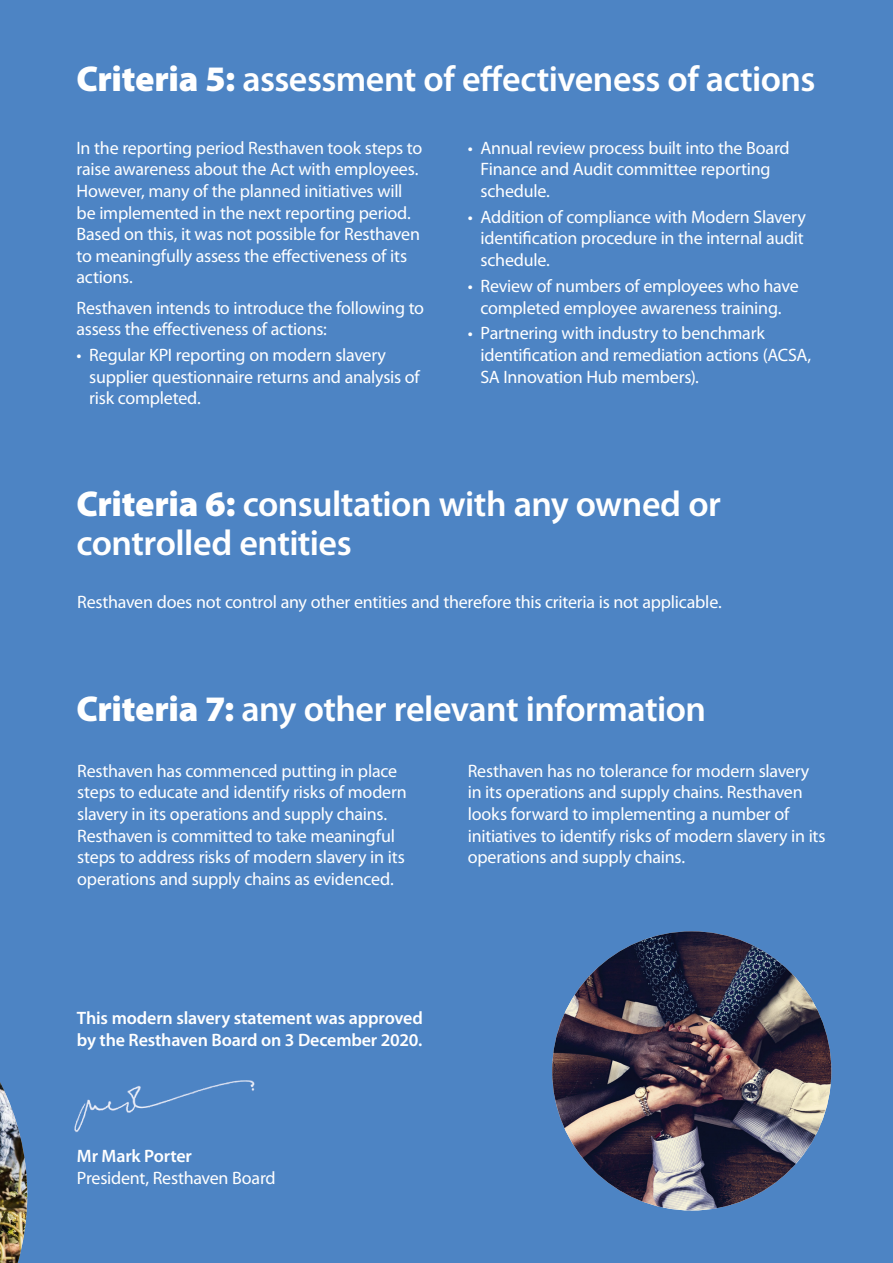
<style>
.page{position:relative;width:893px;height:1263px;background:#4d84c4}
.page>*{position:absolute;margin:0;border:0;box-sizing:border-box;transform-origin:0 0}
.Large_page_heading{font:600 36px/39px "Myriad Pro";letter-spacing:-.015em;color:#fff}
.t1{font:18px/21.6px "Myriad Pro";letter-spacing:-.015em;color:#fff}
.t2{font:600 18px/21.6px "Myriad Pro";letter-spacing:-.01em;color:#fff}
.s1{font-weight:900}
</style>
<div class="page">
<img style="left:0;top:1082px;width:27px;height:181px">
<img style="left:552px;top:931px;width:279px;height:279px;border-radius:140px">
<img style="left:74px;top:1080px;width:181px;height:53px">
<p class="Large_page_heading" style="left:77px;top:58px;width:740px"><span class="s1">Criteria 5:</span> assessment of effectiveness of actions</p>
<p class="t1" style="left:77px;top:137px;width:347px">In the reporting period Resthaven took steps to raise awareness about the Act with employees.<br>However, many of the planned initiatives will be implemented in the next reporting period.<br>Based on this, it was not possible for Resthaven to meaningfully assess the effectiveness of its actions.</p>
<p class="t1" style="left:77px;top:296px;width:349px">Resthaven intends to introduce the following to assess the effectiveness of actions:</p>
<p class="t1" style="left:89px;top:344px;width:332px;text-indent:-13px">• Regular KPI reporting on modern slavery supplier questionnaire returns and analysis of risk completed.</p>
<p class="t1" style="left:480px;top:137px;width:311px;text-indent:-13px">• Annual review process built into the Board<br>Finance and Audit committee reporting schedule.</p>
<p class="t1" style="left:480px;top:206px;width:327px;text-align:justify;text-indent:-13px">• Addition of compliance with Modern Slavery identification procedure in the internal audit schedule.</p>
<p class="t1" style="left:468px;top:275px;width:332px;text-align:center">• Review of numbers of employees who have completed employee awareness training.</p>
<p class="t1" style="left:480px;top:322px;width:332px;text-indent:-13px">• Partnering with industry to benchmark identification and remediation actions (ACSA,<br>SA Innovation Hub members).</p>
<p class="Large_page_heading" style="left:77px;top:483px;width:646px"><span class="s1">Criteria 6:</span> consultation with any owned or controlled entities</p>
<p class="t1" style="left:77px;top:591px;width:646px">Resthaven does not control any other entities and therefore this criteria is not applicable.</p>
<p class="Large_page_heading" style="left:77px;top:689px;width:631px"><span class="s1">Criteria 7:</span> any other relevant information</p>
<p class="t1" style="left:468px;top:759px;width:359px">Resthaven has no tolerance for modern slavery in its operations and supply chains. Resthaven looks forward to implementing a number of initiatives to identify risks of modern slavery in its operations and supply chains.</p>
<p class="t1" style="left:77px;top:759px;width:331px">Resthaven has commenced putting in place steps to educate and identify risks of modern slavery in its operations and supply chains.<br>Resthaven is committed to take meaningful steps to address risks of modern slavery in its operations and supply chains as evidenced.</p>
<p class="t2" style="left:77px;top:1007px;width:347px">This modern slavery statement was approved by the Resthaven Board on 3 December 2020.</p>
<p class="t2" style="left:77px;top:1145px;width:117px">Mr Mark Porter</p>
<p class="t1" style="left:77px;top:1167px;width:200px">President, Resthaven Board</p>
</div>
